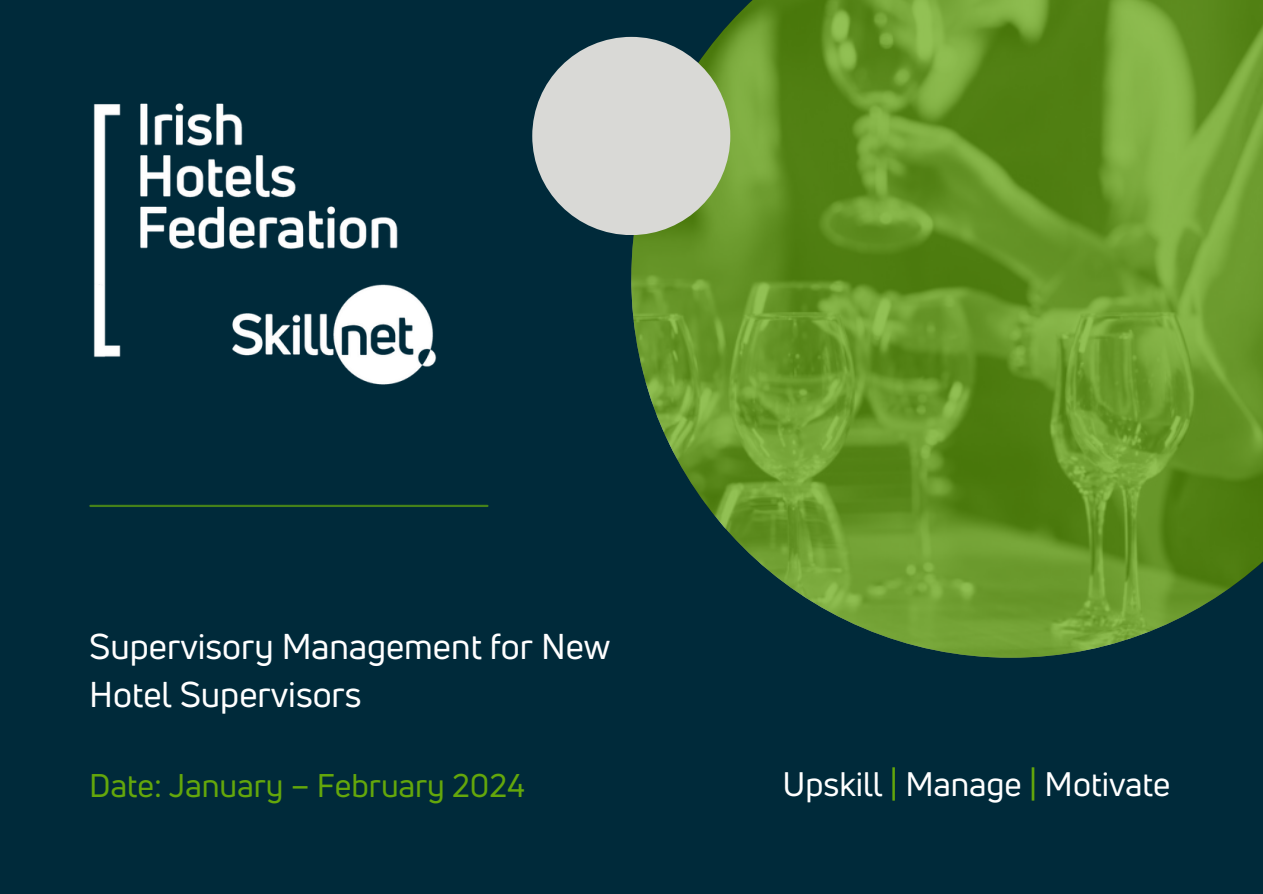
<style>
.page{position:relative;width:1263px;height:894px;background:#fff}
.page>*{position:absolute;margin:0;border:0;box-sizing:border-box;transform-origin:0 0}
.t1{font:35.1px/48.3px "Uni Neue";color:#fff}
.t2{font:33.3px "Uni Neue";color:#fff}
.t3{font:32.1px "Uni Neue";color:#64a70b}
.s1{color:#64a70b}
</style>
<div class="page">
<div style="left:0;top:0;width:1263px;height:893px;background:#002a3a"></div>
<hr style="left:90px;top:504px;width:397px;height:3px;background:#64a70b">
<svg style="left:631px;top:0;width:632px;height:657px;background:#5d8b2c"></svg>
<div style="left:532px;top:37px;width:198px;height:198px;background:#d9d9d6;border-radius:50%"></div>
<img style="left:93px;top:103px;width:344px;height:282px">
<p class="t1" style="left:89px;top:621px;width:523px">Supervisory Management for New<br>Hotel Supervisors</p>
<p class="t3" style="left:89px;top:763px;width:437px">Date: January – February 2024</p>
<p class="t2" style="left:782px;top:761px;width:390px">Upskill <span class="s1">|</span> Manage <span class="s1">|</span> Motivate</p>
</div>
